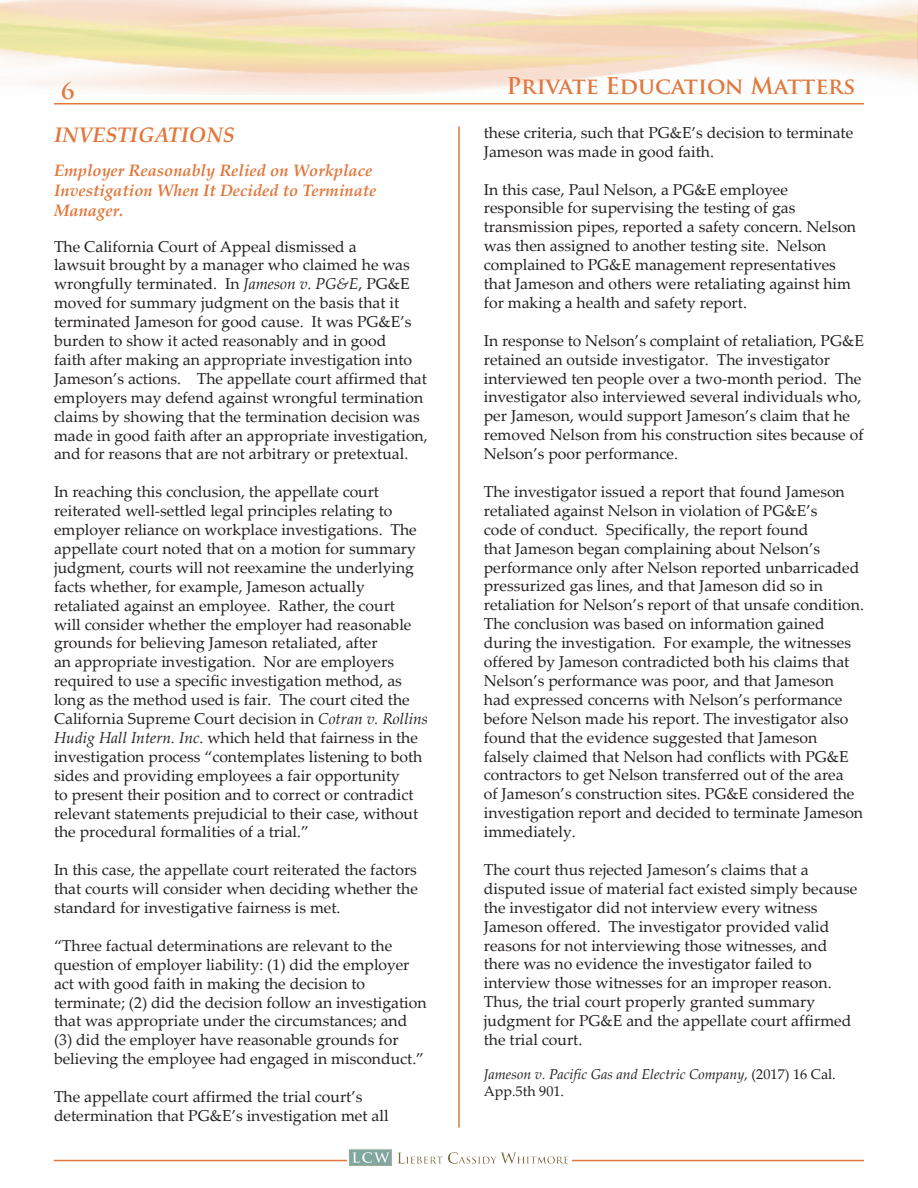
<style>
.page{position:relative;width:918px;height:1188px;background:#fff}
.page>*{position:absolute;margin:0;border:0;box-sizing:border-box;transform-origin:0 0}
.t1{font:700 22.5px "Trajan Pro";color:#e1783d}
.LCW_Title{font:italic 700 21px "Palatino Linotype";color:#e1783d}
.LCW_Heading{font:italic 700 16.5px/19.8px "Palatino Linotype";color:#e1783d}
.LCW_Body_Text{font:15.75px/18.9px "Palatino Linotype";color:#231f20}
.LCW_Citation{font:italic 14.25px/17.1px "Palatino Linotype";color:#231f20}
.s1{font-style:italic}
.s2{font-style:normal}
</style>
<div class="page">
<hr style="left:54px;top:103px;width:810px;height:2px;background:#e1783d">
<hr style="left:54px;top:1160px;width:810px;height:1px;background:#e1783d">
<img style="left:349px;top:1149px;width:221px;height:17px">
<hr style="left:458px;top:126px;width:2px;height:1002px;background:#e1783d">
<h1 class="t1" style="left:61px;top:77px;width:15px">6</h1>
<h1 class="t1" style="left:507px;top:71px;width:350px">Private Education Matters</h1>
<p class="LCW_Title" style="left:54px;top:120px;width:182px">INVESTIGATIONS</p>
<p class="LCW_Heading" style="left:54px;top:160px;width:324px">Employer Reasonably Relied on Workplace<br>Investigation When It Decided to Terminate<br>Manager.</p>
<p class="LCW_Body_Text" style="left:54px;top:236px;width:375px">The California Court of Appeal dismissed a<br>lawsuit brought by a manager who claimed he was wrongfully terminated. In <span class="s1">Jameson v. PG&amp;E</span>, PG&amp;E moved for summary judgment on the basis that it terminated Jameson for good cause. It was PG&amp;E’s burden to show it acted reasonably and in good<br>faith after making an appropriate investigation into Jameson’s actions. The appellate court affirmed that employers may defend against wrongful termination claims by showing that the termination decision was made in good faith after an appropriate investigation, and for reasons that are not arbitrary or pretextual.</p>
<p class="LCW_Body_Text" style="left:54px;top:482px;width:375px">In reaching this conclusion, the appellate court reiterated well-settled legal principles relating to employer reliance on workplace investigations. The appellate court noted that on a motion for summary judgment, courts will not reexamine the underlying facts whether, for example, Jameson actually retaliated against an employee. Rather, the court<br>will consider whether the employer had reasonable grounds for believing Jameson retaliated, after<br>an appropriate investigation. Nor are employers required to use a specific investigation method, as long as the method used is fair. The court cited the California Supreme Court decision in <span class="s1">Cotran v. Rollins Hudig Hall Intern. Inc</span>. which held that fairness in the investigation process “contemplates listening to both sides and providing employees a fair opportunity<br>to present their position and to correct or contradict relevant statements prejudicial to their case, without the procedural formalities of a trial.”</p>
<p class="LCW_Body_Text" style="left:54px;top:860px;width:365px;text-align:justify">In this case, the appellate court reiterated the factors that courts will consider when deciding whether the standard for investigative fairness is met.</p>
<p class="LCW_Body_Text" style="left:54px;top:935px;width:374px">“Three factual determinations are relevant to the question of employer liability: (1) did the employer act with good faith in making the decision to terminate; (2) did the decision follow an investigation that was appropriate under the circumstances; and (3) did the employer have reasonable grounds for believing the employee had engaged in misconduct.”</p>
<p class="LCW_Body_Text" style="left:54px;top:1087px;width:336px">The appellate court affirmed the trial court’s determination that PG&amp;E’s investigation met all</p>
<p class="LCW_Body_Text" style="left:484px;top:122px;width:371px">these criteria, such that PG&amp;E’s decision to terminate<br>Jameson was made in good faith.</p>
<p class="LCW_Body_Text" style="left:484px;top:179px;width:374px">In this case, Paul Nelson, a PG&amp;E employee responsible for supervising the testing of gas transmission pipes, reported a safety concern. Nelson was then assigned to another testing site. Nelson complained to PG&amp;E management representatives that Jameson and others were retaliating against him for making a health and safety report.</p>
<p class="LCW_Body_Text" style="left:484px;top:330px;width:382px">In response to Nelson’s complaint of retaliation, PG&amp;E retained an outside investigator. The investigator interviewed ten people over a two-month period. The investigator also interviewed several individuals who, per Jameson, would support Jameson’s claim that he removed Nelson from his construction sites because of Nelson’s poor performance.</p>
<p class="LCW_Body_Text" style="left:484px;top:482px;width:382px">The investigator issued a report that found Jameson retaliated against Nelson in violation of PG&amp;E’s<br>code of conduct. Specifically, the report found<br>that Jameson began complaining about Nelson’s performance only after Nelson reported unbarricaded pressurized gas lines, and that Jameson did so in retaliation for Nelson’s report of that unsafe condition.<br>The conclusion was based on information gained during the investigation. For example, the witnesses offered by Jameson contradicted both his claims that Nelson’s performance was poor, and that Jameson had expressed concerns with Nelson’s performance before Nelson made his report. The investigator also found that the evidence suggested that Jameson falsely claimed that Nelson had conflicts with PG&amp;E contractors to get Nelson transferred out of the area<br>of Jameson’s construction sites. PG&amp;E considered the investigation report and decided to terminate Jameson immediately.</p>
<p class="LCW_Body_Text" style="left:484px;top:860px;width:375px">The court thus rejected Jameson’s claims that a disputed issue of material fact existed simply because the investigator did not interview every witness Jameson offered. The investigator provided valid reasons for not interviewing those witnesses, and there was no evidence the investigator failed to interview those witnesses for an improper reason.<br>Thus, the trial court properly granted summary judgment for PG&amp;E and the appellate court affirmed the trial court.</p>
<p class="LCW_Citation" style="left:484px;top:1065px;width:354px">Jameson v. Pacific Gas and Electric Company, <span class="s2">(2017) 16 Cal.<br>App.5th 901.</span></p>
</div>
